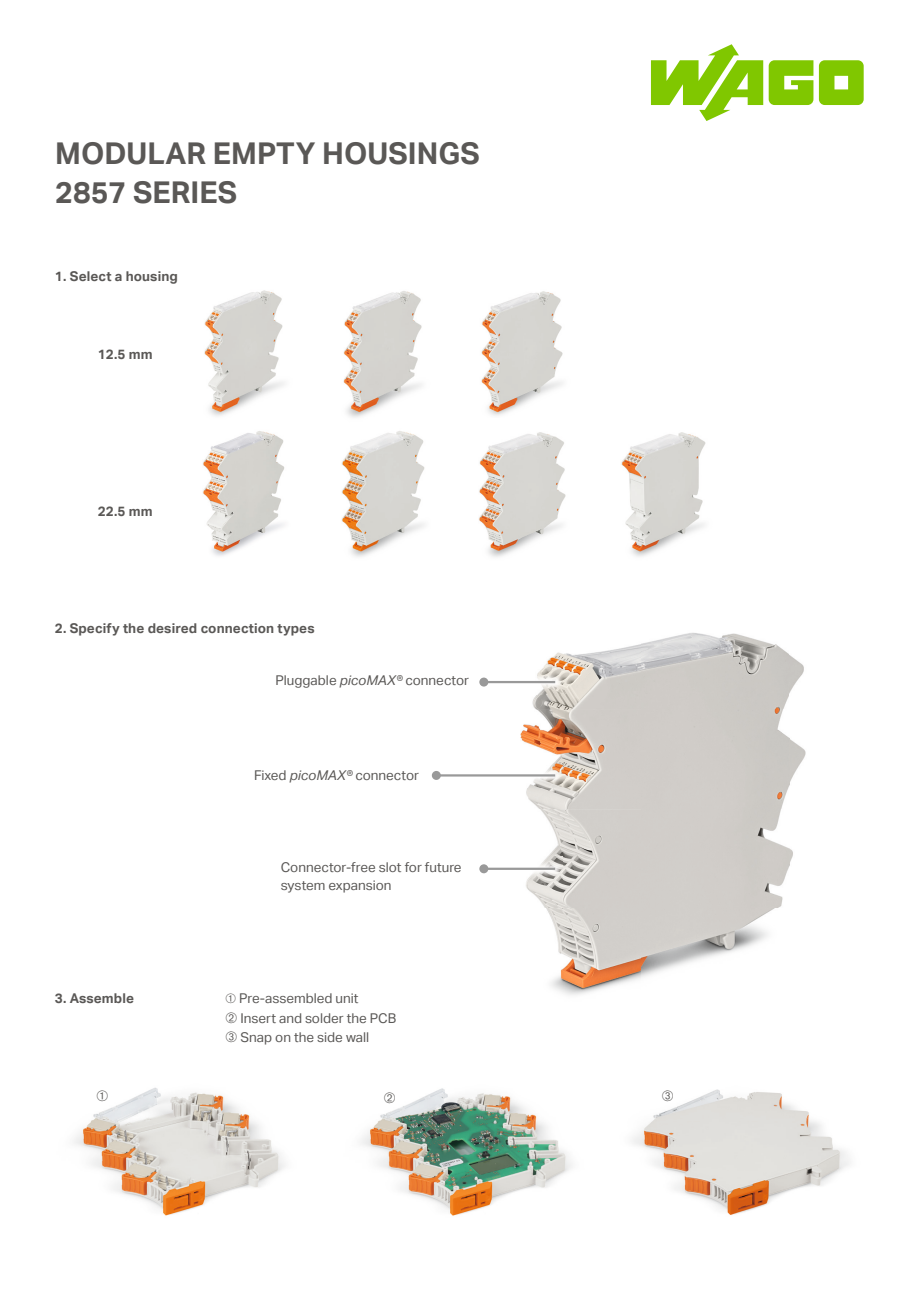
<style>
.page{position:relative;width:919px;height:1289px;background:#fff}
.page>*{position:absolute;margin:0;border:0;box-sizing:border-box;transform-origin:0 0}
.t1{font:700 30px/39px "Aktiv Grotesk";color:#5a5856}
.t2{font:13.5px/19.5px "Aktiv Grotesk";color:#5a5856}
.t3{font:700 13.5px "Aktiv Grotesk";letter-spacing:.01em;color:#5a5856}
.s1{font-style:italic}
</style>
<div class="page">
<img style="left:74px;top:1087px;width:211px;height:129px">
<img style="left:361px;top:1088px;width:211px;height:128px">
<img style="left:632px;top:1089px;width:217px;height:126px">
<img style="left:204px;top:290px;width:80px;height:126px">
<img style="left:203px;top:431px;width:82px;height:125px">
<img style="left:343px;top:291px;width:79px;height:127px">
<img style="left:341px;top:431px;width:84px;height:126px">
<img style="left:481px;top:291px;width:82px;height:125px">
<img style="left:479px;top:432px;width:87px;height:125px">
<img style="left:621px;top:432px;width:85px;height:125px">
<img style="left:520px;top:633px;width:286px;height:362px">
<svg style="left:651px;top:44px;width:212px;height:77px"></svg>
<img style="left:480px;top:669px;width:83px;height:25px">
<hr style="left:484px;top:681px;width:71px;height:2px;background:#999">
<div style="left:479px;top:677px;width:9px;height:9px;background:#999;border-radius:50%"></div>
<img style="left:483px;top:856px;width:80px;height:25px">
<hr style="left:484px;top:867px;width:71px;height:2px;background:#999">
<div style="left:479px;top:864px;width:9px;height:9px;background:#999;border-radius:50%"></div>
<img style="left:431px;top:763px;width:132px;height:24px">
<hr style="left:436px;top:774px;width:119px;height:2px;background:#999">
<div style="left:432px;top:771px;width:9px;height:9px;background:#999;border-radius:50%"></div>
<svg style="left:97px;top:1090px;width:11px;height:11px"></svg>
<svg style="left:384px;top:1092px;width:11px;height:11px"></svg>
<svg style="left:662px;top:1090px;width:11px;height:10px"></svg>
<h1 class="t1" style="left:55px;top:134px;width:426px">MODULAR EMPTY HOUSINGS<br>2857 SERIES</h1>
<p class="t3" style="left:55px;top:269px;width:124px">1. Select a housing</p>
<p class="t3" style="left:98px;top:347px;width:56px">12.5 mm</p>
<p class="t3" style="left:98px;top:503px;width:56px">22.5 mm</p>
<p class="t3" style="left:55px;top:620px;width:261px">2. Specify the desired connection types</p>
<p class="t2" style="left:275px;top:670px;width:195px">Pluggable <span class="s1">picoMAX®</span> connector</p>
<p class="t2" style="left:254px;top:765px;width:166px">Fixed <span class="s1">picoMAX®</span> connector</p>
<p class="t3" style="left:55px;top:990px;width:81px">3. Assemble</p>
<p class="t2" style="left:280px;top:857px;width:182px;line-height:18px">Connector-free slot for future system expansion</p>
<p class="t2" style="left:226px;top:988px;width:172px">➀ Pre-assembled unit<br>➁ Insert and solder the PCB<br>➂ Snap on the side wall</p>
</div>
